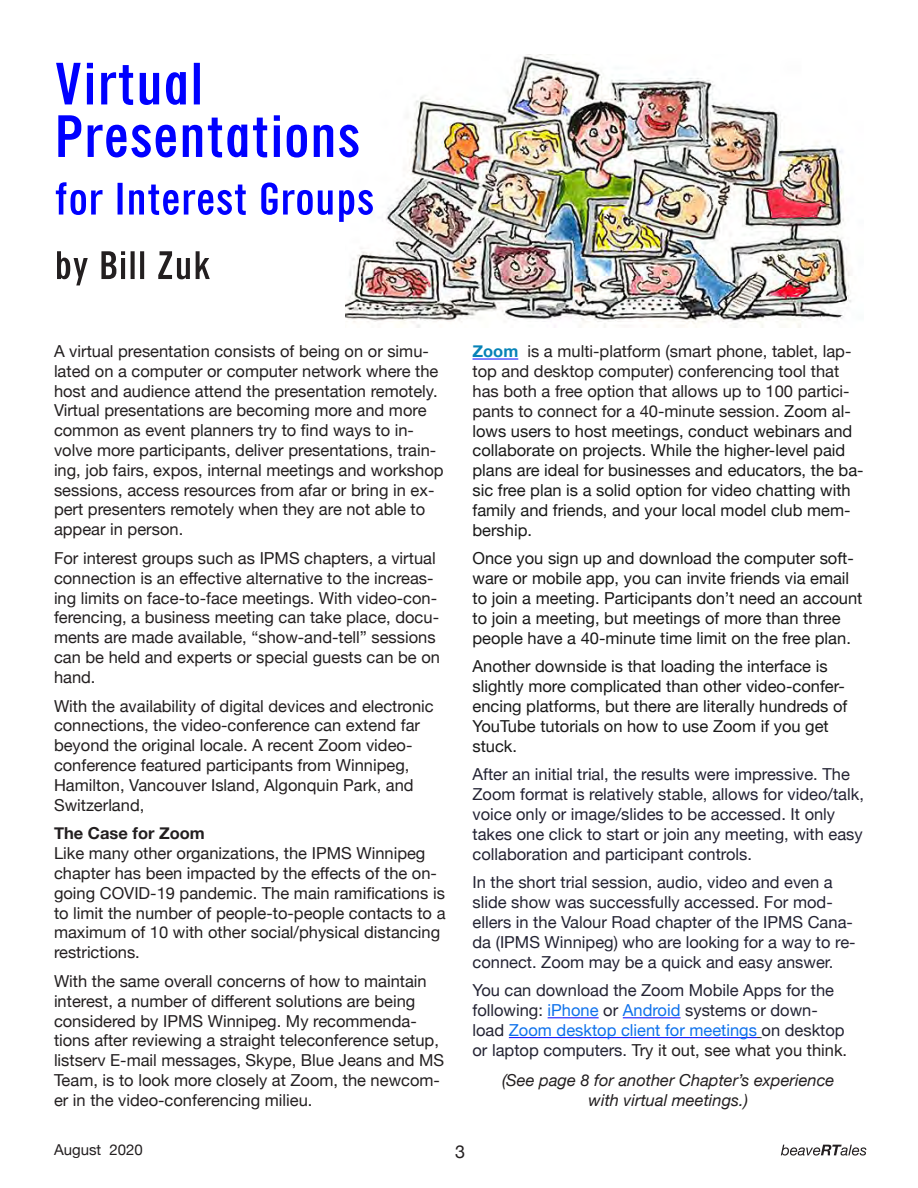
<style>
.page{position:relative;width:918px;height:1188px;background:#fff}
.page>*{position:absolute;margin:0;border:0;box-sizing:border-box;transform-origin:0 0}
.t1{font:18px "Helvetica Neue";color:#231f20}
.t2{font:16.5px/19.8px "Helvetica Neue";color:#231f20}
.t3{font:16.5px/19.8px "Helvetica Neue";color:#191919}
.t4{font:16.5px/19.8px "Helvetica Neue";color:#232333}
.t5{font:italic 16.5px/19.8px "Helvetica Neue";color:#231f20;text-align:center}
.t6{font:700 16.5px "Helvetica Neue";color:#231f20}
.t7{font:15px "Helvetica Neue";color:#231f20}
.s1{font-weight:700;color:#0783b7}
.s2{color:#231f20}
.s3{color:#0e71eb}
</style>
<div class="page">
<svg style="left:781px;top:1145px;width:85px;height:11px"></svg>
<hr style="left:472px;top:359px;width:46px;height:1px;background:#00f">
<hr style="left:548px;top:1017px;width:51px;height:1px;background:#00f">
<hr style="left:623px;top:1017px;width:58px;height:1px;background:#00f">
<hr style="left:509px;top:1037px;width:248px;height:1px;background:#00f">
<img style="left:345px;top:54px;width:506px;height:273px">
<svg style="left:57px;top:251px;width:153px;height:34px"></svg>
<svg style="left:56px;top:182px;width:317px;height:40px"></svg>
<svg style="left:58px;top:115px;width:301px;height:43px"></svg>
<svg style="left:56px;top:63px;width:144px;height:42px"></svg>
<p class="t2" style="left:54px;top:342px;width:391px">A virtual presentation consists of being on or simu&shy;lated on a computer or computer network where the host and audience attend the presentation remotely.<br>Virtual presentations are becoming more and more common as event planners try to find ways to in&shy;volve more participants, deliver presentations, train&shy;ing, job fairs, expos, internal meetings and workshop sessions, access resources from afar or bring in ex&shy;pert presenters remotely when they are not able to appear in person.</p>
<p class="t2" style="left:54px;top:549px;width:388px">For interest groups such as IPMS chapters, a virtual connection is an effective alternative to the increas&shy;ing limits on face-to-face meetings. With video-con&shy;ferencing, a business meeting can take place, docu&shy;ments are made available, “show-and-tell” sessions can be held and experts or special guests can be on hand.</p>
<p class="t2" style="left:54px;top:697px;width:381px">With the availability of digital devices and electronic connections, the video-conference can extend far beyond the original locale. A recent Zoom video&shy;conference featured participants from Winnipeg, Hamilton, Vancouver Island, Algonquin Park, and Switzerland,</p>
<p class="t6" style="left:54px;top:821px;width:152px">The Case for Zoom</p>
<p class="t2" style="left:54px;top:844px;width:393px">Like many other organizations, the IPMS Winnipeg chapter has been impacted by the effects of the on&shy;going COVID-19 pandemic. The main ramifications is to limit the number of people-to-people contacts to a maximum of 10 with other social/physical distancing restrictions.</p>
<p class="t2" style="left:54px;top:972px;width:392px">With the same overall concerns of how to maintain interest, a number of different solutions are being considered by IPMS Winnipeg. My recommenda&shy;tions after reviewing a straight teleconference setup, listserv E-mail messages, Skype, Blue Jeans and MS Team, is to look more closely at Zoom, the newcom&shy;er in the video-conferencing milieu.</p>
<p class="t3" style="left:472px;top:343px;width:393px"><span class="s1">Zoom</span> <span class="s2">is a multi-platform (smart phone, tablet, lap&shy;top and desktop computer) conferencing tool that has both a free option that allows up to 100 partici&shy;pants to connect for a 40-minute session.</span> Zoom al&shy;lows users to host meetings, conduct webinars and collaborate on projects. While the higher-level paid plans are ideal for businesses and educators, the ba&shy;sic free plan is a solid option for video chatting with family and friends, and your local model club mem&shy;bership.</p>
<p class="t3" style="left:472px;top:550px;width:392px">Once you sign up and download the computer soft&shy;ware or mobile app, you can invite friends via email to join a meeting. Participants don’t need an account to join a meeting, but meetings of more than three people have a 40-minute time limit on the free plan.</p>
<p class="t3" style="left:472px;top:658px;width:377px">Another downside is that loading the interface is slightly more complicated than other video-confer&shy;encing platforms, but there are literally hundreds of YouTube tutorials on how to use Zoom if you get stuck.</p>
<p class="t4" style="left:472px;top:766px;width:393px">After an initial trial, the results were impressive. The Zoom format is relatively stable, allows for video/talk, voice only or image/slides to be accessed. It only takes one click to start or join any meeting, with easy collaboration and participant controls.</p>
<p class="t4" style="left:472px;top:874px;width:385px">In the short trial session, audio, video and even a slide show was successfully accessed. For mod&shy;ellers in the Valour Road chapter of the IPMS Cana&shy;da (IPMS Winnipeg) who are looking for a way to re&shy;connect. Zoom may be a quick and easy answer.</p>
<p class="t4" style="left:472px;top:982px;width:376px">You can download the Zoom Mobile Apps for the following: <span class="s3">iPhone</span> or <span class="s3">Android</span> systems or down&shy;load <span class="s3">Zoom desktop client for meetings</span> on desktop or laptop computers. <span class="s2">Try it out, see what you think.</span></p>
<p class="t5" style="left:502px;top:1072px;width:334px">(See page 8 for another Chapter’s experience with virtual meetings.)</p>
<p class="t7" style="left:54px;top:1139px;width:90px">August 2020</p>
<p class="t1" style="left:455px;top:1138px;width:12px">3</p>
</div>
